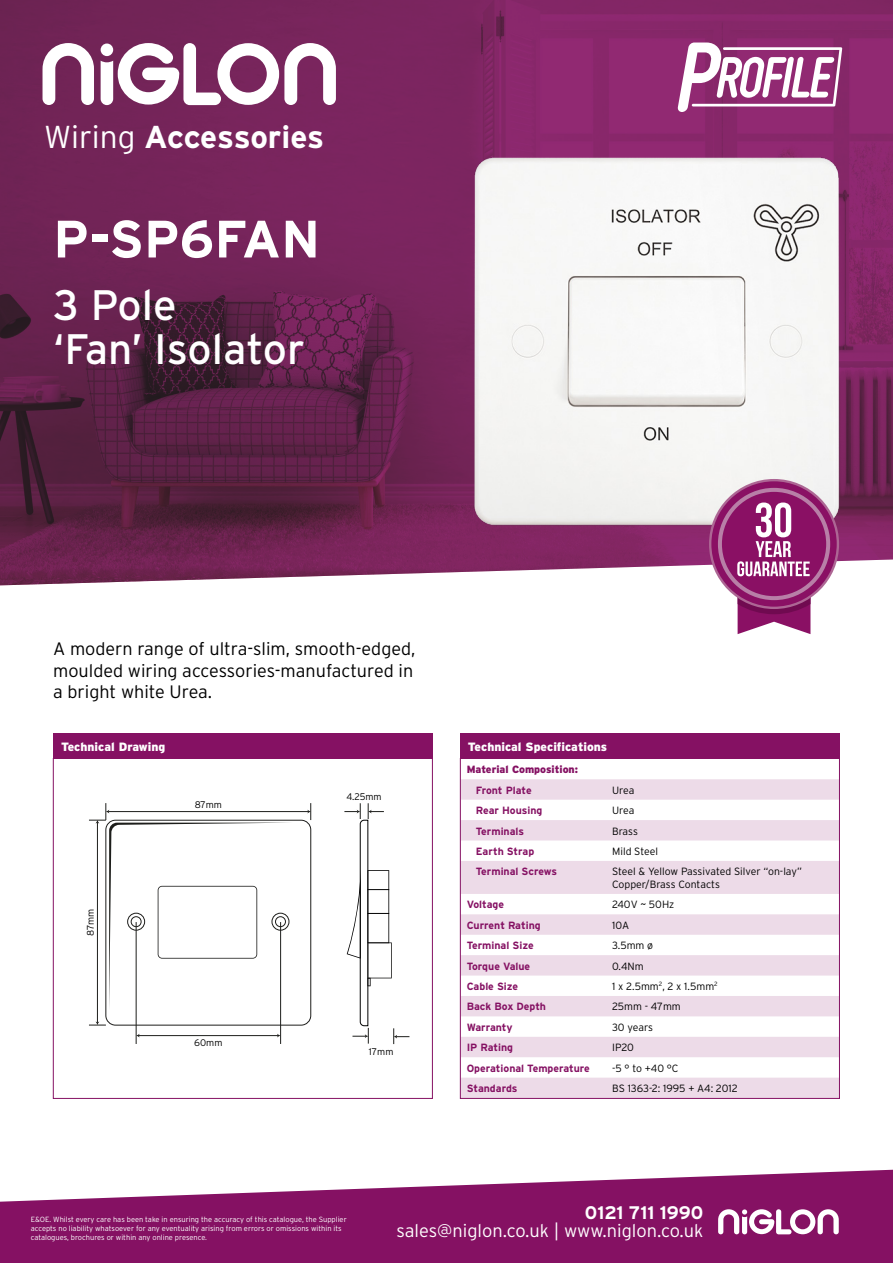
<style>
.page{position:relative;width:893px;height:1263px;background:#fff}
.page>*{position:absolute;margin:0;border:0;box-sizing:border-box;transform-origin:0 0}
.t1{font:700 52.5px "Interstate";color:#fff}
.t2{font:42.6px/45px "Interstate";color:#fff}
.t3{font:700 31.65px "Interstate";letter-spacing:-.01em;color:#fff}
.t4{font:300 18.15px "Interstate";color:#fff}
.t5{font:700 18.15px "Interstate";color:#fff}
.t6{font:300 18px/21.6px "Interstate";color:#000}
.t7{font:900 12px "Interstate";color:#fff}
.t8{font:300 10.5px/12.6px "Interstate";color:#000}
.t9{font:700 10.5px "Interstate";color:#851163}
.t10{font:900 10.5px "Interstate";color:#851163}
.t11{font:300 9.6px "Interstate";color:#000}
.t12{font:300 7.5px/9px "Interstate";color:#fff}
.s1{font-weight:300}
</style>
<div class="page">
<svg style="left:0;top:1169px;width:893px;height:94px;fill:#851163"></svg>
<svg style="left:718px;top:1209px;width:121px;height:25px"></svg>
<img style="left:0;top:0;width:893px;height:586px">
<svg style="left:43px;top:43px;width:51px;height:62px"></svg>
<svg style="left:101px;top:43px;width:235px;height:62px"></svg>
<svg style="left:460px;top:759px;width:380px;height:340px"></svg>
<div style="left:460px;top:734px;width:380px;height:25px;background:#851163"></div>
<div style="left:53px;top:734px;width:380px;height:25px;background:#851163"></div>
<svg style="left:53px;top:759px;width:380px;height:340px"></svg>
<hr style="left:108px;top:811px;width:200px;height:1px;background:#1d1e1b">
<svg style="left:307px;top:803px;width:4px;height:17px"></svg>
<hr style="left:136px;top:922px;width:1px;height:122px;background:#1d1e1b">
<hr style="left:280px;top:922px;width:1px;height:122px;background:#1d1e1b">
<hr style="left:139px;top:1035px;width:139px;height:1px;background:#1d1e1b">
<svg style="left:136px;top:1034px;width:4px;height:3px"></svg>
<hr style="left:97px;top:822px;width:1px;height:200px;background:#1d1e1b">
<svg style="left:89px;top:1021px;width:17px;height:5px"></svg>
<svg style="left:89px;top:803px;width:204px;height:208px"></svg>
<svg style="left:344px;top:803px;width:65px;height:241px"></svg>
<svg style="left:677px;top:43px;width:165px;height:44px"></svg>
<img style="left:347px;top:87px;width:503px;height:480px">
<div style="left:709px;top:479px;width:130px;height:130px;background:#ad6694;border-radius:50%"></div>
<div style="left:711px;top:481px;width:126px;height:126px;background:#8a1064;border-radius:50%"></div>
<svg style="left:718px;top:488px;width:112px;height:146px"></svg>
<h3 class="t3" style="left:44px;top:119px;width:281px"><span class="s1">Wiring</span> Accessories</h3>
<h1 class="t1" style="left:53px;top:210px;width:269px">P-SP6FAN</h1>
<h2 class="t2" style="left:53px;top:282px;width:253px">3 Pole<br>‘Fan’ Isolator</h2>
<h3 class="t6" style="left:53px;top:638px;width:364px">A modern range of ultra-slim, smooth-edged, moulded wiring accessories-manufactured in a bright white Urea.</h3>
<h3 class="t7" style="left:61px;top:740px;width:106px">Technical Drawing</h3>
<h3 class="t7" style="left:468px;top:740px;width:141px">Technical Specifications</h3>
<p class="t11" style="left:85px;top:936px;width:29px;rotate:-90deg">87mm</p>
<p class="t11" style="left:195px;top:799px;width:29px">87mm</p>
<p class="t11" style="left:194px;top:1036px;width:30px">60mm</p>
<p class="t11" style="left:346px;top:790px;width:37px">4.25mm</p>
<p class="t11" style="left:369px;top:1045px;width:26px">17mm</p>
<h3 class="t10" style="left:467px;top:763px;width:113px">Material Composition:</h3>
<h3 class="t9" style="left:476px;top:784px;width:57px">Front Plate</h3>
<h3 class="t8" style="left:612px;top:783px;width:24px">Urea</h3>
<h3 class="t9" style="left:476px;top:804px;width:68px">Rear Housing</h3>
<h3 class="t8" style="left:612px;top:804px;width:24px">Urea</h3>
<h3 class="t9" style="left:476px;top:825px;width:50px">Terminals</h3>
<h3 class="t8" style="left:612px;top:824px;width:27px">Brass</h3>
<h3 class="t9" style="left:476px;top:845px;width:60px">Earth Strap</h3>
<h3 class="t8" style="left:612px;top:845px;width:47px">Mild Steel</h3>
<h3 class="t9" style="left:476px;top:866px;width:83px">Terminal Screws</h3>
<h3 class="t8" style="left:612px;top:865px;width:191px">Steel &amp; Yellow Passivated Silver “on-lay”<br>Copper/Brass Contacts</h3>
<h3 class="t9" style="left:467px;top:899px;width:39px">Voltage</h3>
<h3 class="t8" style="left:612px;top:898px;width:64px">240V ~ 50Hz</h3>
<h3 class="t9" style="left:467px;top:919px;width:75px">Current Rating</h3>
<h3 class="t8" style="left:612px;top:919px;width:19px">10A</h3>
<h3 class="t9" style="left:467px;top:940px;width:68px">Terminal Size</h3>
<h3 class="t8" style="left:612px;top:939px;width:43px">3.5mm ø</h3>
<h3 class="t9" style="left:467px;top:960px;width:65px">Torque Value</h3>
<h3 class="t8" style="left:612px;top:959px;width:33px">0.4Nm</h3>
<h3 class="t9" style="left:467px;top:980px;width:53px">Cable Size</h3>
<h3 class="t8" style="left:612px;top:980px;width:107px">1 x 2.5mm<sup>2</sup>, 2 x 1.5mm<sup>2</sup></h3>
<h3 class="t9" style="left:467px;top:1001px;width:81px">Back Box Depth</h3>
<h3 class="t8" style="left:612px;top:1000px;width:70px">25mm - 47mm</h3>
<h3 class="t9" style="left:467px;top:1021px;width:47px">Warranty</h3>
<h3 class="t8" style="left:612px;top:1021px;width:42px">30 years</h3>
<h3 class="t9" style="left:467px;top:1042px;width:48px">IP Rating</h3>
<h3 class="t8" style="left:612px;top:1041px;width:23px">IP20</h3>
<h3 class="t9" style="left:467px;top:1062px;width:125px">Operational Temperature</h3>
<h3 class="t8" style="left:612px;top:1061px;width:68px">-5 ° to +40 °C</h3>
<h3 class="t9" style="left:467px;top:1082px;width:52px">Standards</h3>
<h3 class="t8" style="left:612px;top:1082px;width:127px">BS 1363-2: 1995 + A4: 2012</h3>
<p class="t12" style="left:31px;top:1215px;width:317px">E&amp;OE. Whilst every care has been take in ensuring the accuracy of this catalogue, the Supplier accepts no liability whatsoever for any eventuality arising from errors or omissions within its catalogues, brochures or within any online presence.</p>
<h3 class="t5" style="left:585px;top:1203px;width:120px">0121 711 1990</h3>
<h3 class="t4" style="left:396px;top:1220px;width:308px">sales@niglon.co.uk | www.niglon.co.uk</h3>
</div>
